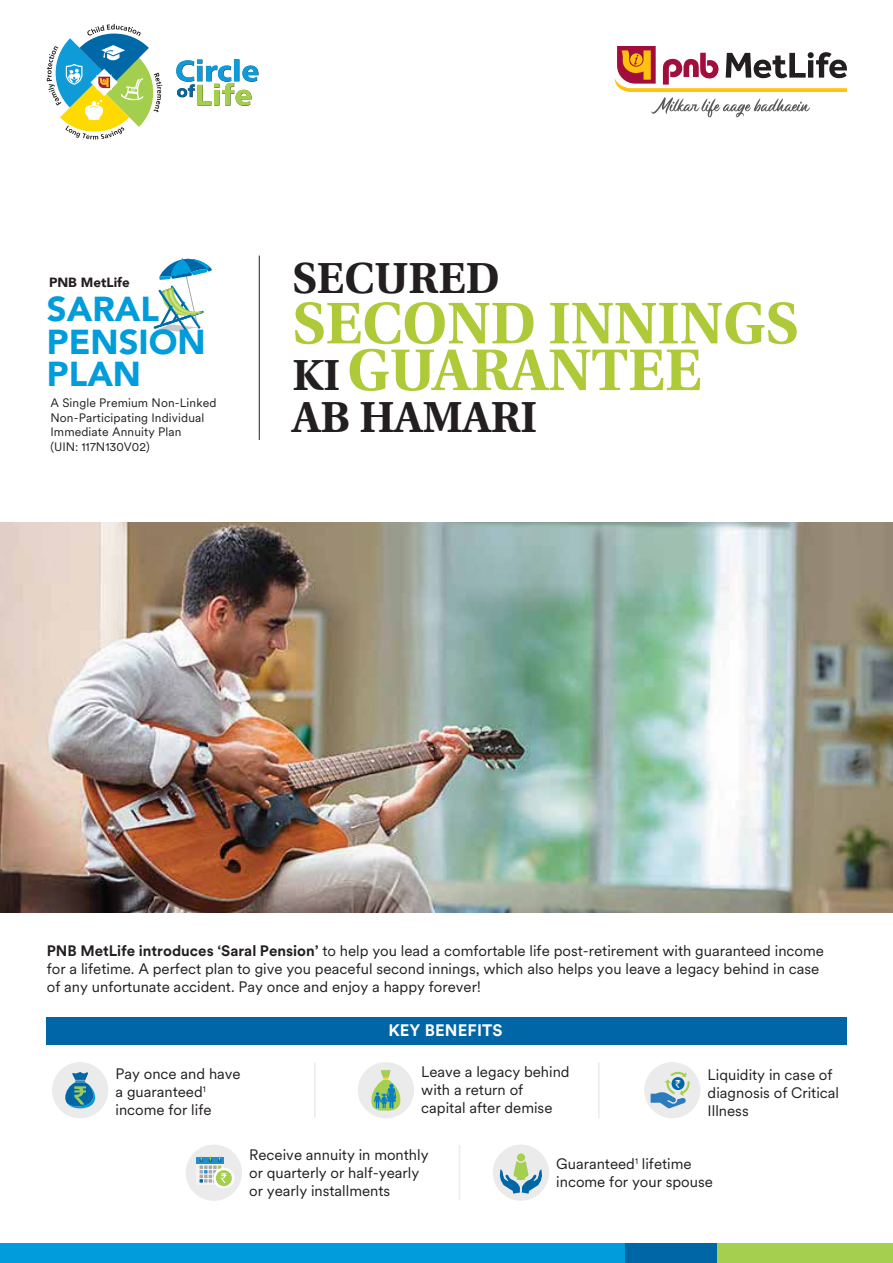
<style>
.page{position:relative;width:893px;height:1263px;background:#fff}
.page>*{position:absolute;margin:0;border:0;box-sizing:border-box;transform-origin:0 0}
.t1{font:700 58.5px "Utopia";color:#aeca39}
.t2{font:700 43.5px "Utopia";color:#231f20}
.t3{font:900 34.5px/32.2px "Avenir";color:#009cdc}
.t4{font:700 16.5px "Met Life Circular";letter-spacing:.01em;color:#fff}
.t5{font:15px/18px "Met Life Circular";color:#231f20}
.t6{font:900 13.35px "Avenir";color:#231f20}
.t7{font:12.15px/14.5px "Met Life Circular";letter-spacing:.01em;color:#231f20}
.t8{font:11.55px "Rupee";color:#fff}
.s1{font-size:43.5px;color:#231f20}
.s2{font-weight:700}
</style>
<div class="page">
<img style="left:0;top:522px;width:892px;height:390px">
<div style="left:0;top:1243px;width:625px;height:20px;background:#009cdc"></div>
<div style="left:716px;top:1243px;width:176px;height:20px;background:#a5cf4f"></div>
<div style="left:625px;top:1243px;width:91px;height:20px;background:#0066a6"></div>
<div style="left:46px;top:1017px;width:800px;height:28px;background:#0066a6"></div>
<svg style="left:614px;top:46px;width:232px;height:71px"></svg>
<div style="left:186px;top:1144px;width:56px;height:56px;background:#ebebec;border-radius:50%"></div>
<div style="left:196px;top:1157px;width:28px;height:27px;background:#f3f3f3"></div>
<div style="left:196px;top:1157px;width:28px;height:6px;background:#218ecd"></div>
<div style="left:213px;top:1167px;width:21px;height:21px;background:#fff;border-radius:50%"></div>
<div style="left:216px;top:1170px;width:16px;height:16px;background:#a4cf4d;border-radius:50%"></div>
<svg style="left:199px;top:1156px;width:28px;height:27px"></svg>
<div style="left:492px;top:1144px;width:57px;height:56px;background:#ebebec;border-radius:50%"></div>
<svg style="left:516px;top:1153px;width:9px;height:8px"></svg>
<svg style="left:499px;top:1160px;width:42px;height:33px"></svg>
<hr style="left:458px;top:1145px;width:2px;height:55px;background:#ebebec">
<div style="left:52px;top:1062px;width:56px;height:56px;background:#ebebec;border-radius:50%"></div>
<svg style="left:65px;top:1072px;width:30px;height:36px"></svg>
<div style="left:357px;top:1062px;width:57px;height:56px;background:#ebebec;border-radius:50%"></div>
<svg style="left:371px;top:1069px;width:30px;height:41px"></svg>
<div style="left:644px;top:1062px;width:56px;height:56px;background:#ebebec;border-radius:50%"></div>
<svg style="left:650px;top:1071px;width:39px;height:37px"></svg>
<hr style="left:314px;top:1062px;width:1px;height:55px;background:#ebebec">
<hr style="left:597px;top:1062px;width:2px;height:56px;background:#ebebec">
<hr style="left:259px;top:255px;width:1px;height:185px;background:#231f20">
<svg style="left:154px;top:257px;width:58px;height:76px"></svg>
<svg style="left:176px;top:59px;width:82px;height:47px"></svg>
<svg style="left:47px;top:24px;width:115px;height:115px"></svg>
<p class="t6" style="left:49px;top:271px;width:82px">PNB MetLife</p>
<h3 class="t3" style="left:47px;top:292px;width:160px">SARAL<br>PENSION<br>PLAN</h3>
<p class="t7" style="left:50px;top:395px;width:167px">A Single Premium Non-Linked<br>Non-Participating Individual<br>Immediate Annuity Plan<br>(UIN: 117N130V02)</p>
<h2 class="t2" style="left:292px;top:254px;width:208px">SECURED</h2>
<h1 class="t1" style="left:292px;top:290px;width:507px">SECOND INNINGS</h1>
<h1 class="t1" style="left:292px;top:336px;width:410px"><span class="s1">KI</span> GUARANTEE</h1>
<h2 class="t2" style="left:292px;top:392px;width:246px">AB HAMARI</h2>
<p class="t5" style="left:47px;top:941px;width:778px"><span class="s2">PNB MetLife introduces ‘Saral Pension’</span> to help you lead a comfortable life post-retirement with guaranteed income for a lifetime. A perfect plan to give you peaceful second innings, which also helps you leave a legacy behind in case of any unfortunate accident. Pay once and enjoy a happy forever!</p>
<p class="t4" style="left:388px;top:1019px;width:116px">KEY BENEFITS</p>
<p class="t5" style="left:115px;top:1064px;width:127px">Pay once and have a guaranteed<sup>1 </sup>income for life</p>
<p class="t5" style="left:421px;top:1062px;width:150px">Leave a legacy behind with a return of capital after demise</p>
<p class="t8" style="left:674px;top:1078px;width:7px">`</p>
<p class="t5" style="left:707px;top:1064px;width:133px">Liquidity in case of diagnosis of Critical<br>Illness</p>
<p class="t5" style="left:249px;top:1145px;width:181px">Receive annuity in monthly or quarterly or half-yearly or yearly installments</p>
<p class="t5" style="left:556px;top:1154px;width:158px">Guaranteed<sup>1</sup> lifetime income for your spouse</p>
</div>
